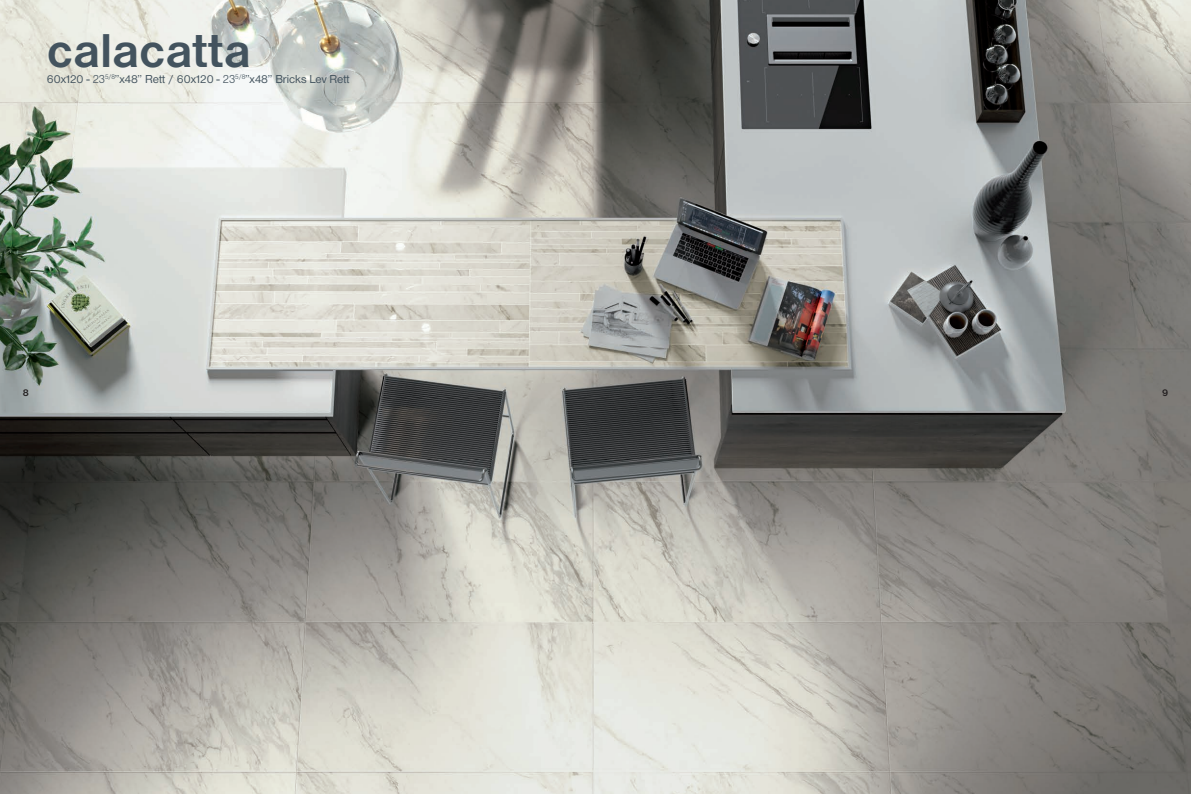
<style>
.page{position:relative;width:1191px;height:794px;background:#fff}
.page>*{position:absolute;margin:0;border:0;box-sizing:border-box;transform-origin:0 0}
.t1{font:700 49.3px "Nimbus San D";color:#43535e}
.t2{font:12px "Nimbus San D";color:#43535e}
.t3{font:700 10px "Nimbus San D";color:#231f20}
.s1{font-family:"Nimbus San D Ligh"}
</style>
<div class="page">
<img style="left:0;top:0;width:1191px;height:794px">
<h1 class="t1" style="left:47px;top:23px;width:205px">calacatta</h1>
<p class="t2" style="left:47px;top:72px;width:304px">60x120 - <span class="s1">23</span><sup>5/8</sup>”x48” Rett / 60x120 - <span class="s1">23</span><sup>5/8</sup>”x48” Bricks Lev Rett</p>
<p class="t3" style="left:23px;top:387px;width:8px">8</p>
<p class="t3" style="left:1162px;top:387px;width:8px">9</p>
</div>
